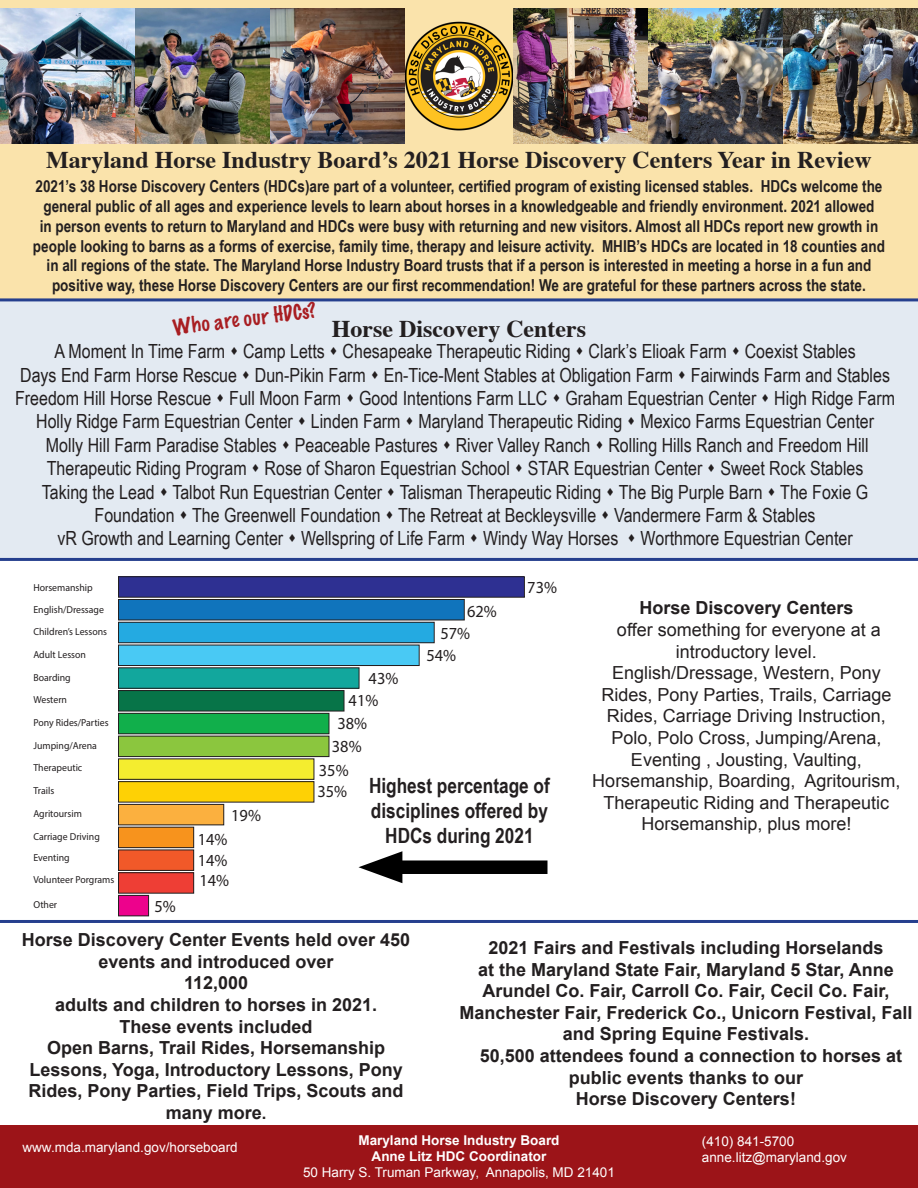
<style>
.page{position:relative;width:918px;height:1188px;background:#fff}
.page>*{position:absolute;margin:0;border:0;box-sizing:border-box;transform-origin:0 0}
.t1{font:700 24px "Times";color:#231f20}
.t2{font:700 21px/25.2px "Arial Narrow";color:#231f20;text-align:center}
.t3{font:19.5px/23.4px "Arial Narrow";color:#231f20;text-align:center}
.t4{font:100 19.5px "Marker Felt";color:#a81e22}
.t5{font:700 18px/21.6px "Arial";color:#231f20;text-align:center}
.t6{font:18px/21.6px "Arial";color:#231f20;text-align:center}
.t7{font:16.95px/20.5px "Myriad Pro";color:#231f20;text-align:justify}
.t8{font:700 16.5px/19.8px "Arial Narrow";color:#231f20;text-align:center}
.t9{font:13.5px "Arial";color:#fff}
.t10{font:700 13.5px "Arial";color:#fff}
.t11{font:10.2px/22px "Myriad Pro";color:#231f20}
.s1{font-size:16.5px}
</style>
<div class="page">
<div style="left:0;top:301px;width:918px;height:258px;background:#e3eaf2"></div>
<div style="left:0;top:0;width:918px;height:299px;background:#fae3ab"></div>
<div style="left:0;top:1126px;width:918px;height:62px;background:#9c1418"></div>
<div style="left:119px;top:895px;width:30px;height:21px;background:#ed028c"></div>
<div style="left:118px;top:895px;width:31px;height:21px;border:1px solid #231f20"></div>
<div style="left:119px;top:873px;width:75px;height:20px;background:#ee3e35"></div>
<div style="left:118px;top:872px;width:76px;height:21px;border:1px solid #231f20"></div>
<div style="left:119px;top:850px;width:75px;height:20px;background:#f15929"></div>
<div style="left:118px;top:850px;width:76px;height:21px;border:1px solid #231f20"></div>
<div style="left:119px;top:827px;width:75px;height:21px;background:#f7931d"></div>
<div style="left:118px;top:827px;width:76px;height:21px;border:1px solid #231f20"></div>
<div style="left:119px;top:804px;width:105px;height:21px;background:#fbb03f"></div>
<div style="left:118px;top:804px;width:106px;height:21px;border:1px solid #231f20"></div>
<div style="left:119px;top:782px;width:195px;height:20px;background:#fed105"></div>
<div style="left:118px;top:781px;width:196px;height:21px;border:1px solid #231f20"></div>
<div style="left:119px;top:759px;width:195px;height:20px;background:#f4ed2f"></div>
<div style="left:118px;top:759px;width:196px;height:21px;border:1px solid #231f20"></div>
<div style="left:119px;top:736px;width:210px;height:21px;background:#8bc63e"></div>
<div style="left:118px;top:736px;width:211px;height:21px;border:1px solid #231f20"></div>
<div style="left:119px;top:713px;width:210px;height:21px;background:#11af4b"></div>
<div style="left:118px;top:713px;width:211px;height:21px;border:1px solid #231f20"></div>
<div style="left:119px;top:691px;width:225px;height:20px;background:#077448"></div>
<div style="left:118px;top:690px;width:226px;height:21px;border:1px solid #231f20"></div>
<div style="left:119px;top:668px;width:240px;height:20px;background:#12a79d"></div>
<div style="left:119px;top:645px;width:300px;height:21px;background:#49c9f4"></div>
<div style="left:118px;top:645px;width:301px;height:21px;border:1px solid #231f20"></div>
<div style="left:119px;top:622px;width:315px;height:21px;background:#24aae1"></div>
<div style="left:118px;top:622px;width:316px;height:21px;border:1px solid #231f20"></div>
<div style="left:119px;top:599px;width:345px;height:21px;background:#1074bc"></div>
<div style="left:118px;top:599px;width:347px;height:21px;border:1px solid #231f20"></div>
<div style="left:119px;top:577px;width:405px;height:20px;background:#2e3092"></div>
<img style="left:405px;top:21px;width:108px;height:110px">
<img style="left:513px;top:8px;width:405px;height:135px">
<img style="left:0;top:8px;width:405px;height:135px">
<div style="left:384px;top:860px;width:164px;height:14px;background:#000"></div>
<svg style="left:358px;top:851px;width:44px;height:32px"></svg>
<hr style="left:0;top:920px;width:918px;height:3px;background:#253f8e">
<hr style="left:0;top:558px;width:918px;height:3px;background:#253f8e">
<hr style="left:0;top:298px;width:918px;height:3px;background:#253f8e">
<p class="t1" style="left:46px;top:137px;width:827px">Maryland Horse Industry Board’s 2021 Horse Discovery Centers Year in Review</p>
<p class="t8" style="left:33px;top:176px;width:854px">2021’s 38 Horse Discovery Centers (HDCs)are part of a volunteer, certified program of existing licensed stables. HDCs welcome the general public of all ages and experience levels to learn about horses in a knowledgeable and friendly environment. 2021 allowed<br>in person events to return to Maryland and HDCs were busy with returning and new visitors. Almost all HDCs report new growth in people looking to barns as a forms of exercise, family time, therapy and leisure activity. MHIB’s HDCs are located in 18 counties and in all regions of the state. The Maryland Horse Industry Board trusts that if a person is interested in meeting a horse in a fun and positive way, these Horse Discovery Centers are our first recommendation! We are grateful for these partners across the state.</p>
<p class="t4" style="left:171px;top:312px;width:146px;rotate:-7deg">Who are our HDCs?</p>
<p class="t1" style="left:332px;top:306px;width:256px">Horse Discovery Centers</p>
<p class="t3" style="left:54px;top:339px;width:803px">A Moment In Time Farm ▲ Camp Letts ▲ Chesapeake Therapeutic Riding ▲ Clark’s Elioak Farm ▲ Coexist Stables</p>
<p class="t3" style="left:15px;top:362px;width:881px">Days End Farm Horse Rescue ▲ Dun-Pikin Farm ▲ En-Tice-Ment Stables at Obligation Farm ▲ Fairwinds Farm and Stables<br>Freedom Hill Horse Rescue ▲ Full Moon Farm ▲ Good Intentions Farm LLC ▲ Graham Equestrian Center ▲ High Ridge Farm<br>Holly Ridge Farm Equestrian Center ▲ Linden Farm ▲ Maryland Therapeutic Riding ▲ Mexico Farms Equestrian Center</p>
<p class="t3" style="left:46px;top:432px;width:824px;text-align:left">Molly Hill Farm Paradise Stables ▲ Peaceable Pastures ▲ River Valley Ranch ▲ Rolling Hills Ranch and Freedom Hill<br>Therapeutic Riding Program ▲ Rose of Sharon Equestrian School ▲ STAR Equestrian Center ▲ Sweet Rock Stables</p>
<p class="t3" style="left:42px;top:479px;width:828px">Taking the Lead ▲ Talbot Run Equestrian Center ▲ Talisman Therapeutic Riding ▲ The Big Purple Barn ▲ The Foxie G<br>Foundation ▲ The Greenwell Foundation ▲ The Retreat at Beckleysville ▲ Vandermere Farm &amp; Stables</p>
<p class="t3" style="left:57px;top:526px;width:797px">vR Growth and Learning Center ▲ Wellspring of Life Farm ▲ Windy Way Horses ▲ Worthmore Equestrian Center</p>
<p class="t11" style="left:33px;top:577px;width:75px">Horsemanship<br>English/Dressage<br>Children’s Lessons<br>Adult Lesson</p>
<p class="t11" style="left:33px;top:666px;width:39px">Boarding<br>Western</p>
<p class="t11" style="left:33px;top:711px;width:77px">Pony Rides/Parties</p>
<p class="t11" style="left:33px;top:734px;width:65px">Jumping/Arena<br>Therapeutic</p>
<p class="t11" style="left:33px;top:779px;width:22px">Trails</p>
<p class="t11" style="left:33px;top:802px;width:50px">Agritoursim</p>
<p class="t11" style="left:33px;top:826px;width:68px;line-height:21px">Carriage Driving<br>Eventing</p>
<p class="t11" style="left:33px;top:869px;width:82px">Volunteer Porgrams</p>
<p class="t11" style="left:33px;top:893px;width:25px">Other</p>
<p class="t7" style="left:527px;top:577px;width:31px">73%</p>
<p class="t5" style="left:639px;top:598px;width:216px">Horse Discovery Centers</p>
<p class="t6" style="left:617px;top:619px;width:265px">offer something for everyone at a introductory level.</p>
<p class="t6" style="left:592px;top:662px;width:310px">English/Dressage, Western, Pony Rides, Pony Parties, Trails, Carriage Rides, Carriage Driving Instruction, Polo, Polo Cross, Jumping/Arena, Eventing , Jousting, Vaulting, Horsemanship, Boarding, Agritourism, Therapeutic Riding and Therapeutic Horsemanship, plus more!</p>
<p class="t7" style="left:467px;top:600px;width:31px">62%</p>
<p class="t7" style="left:440px;top:622px;width:31px">57%</p>
<p class="t7" style="left:426px;top:645px;width:31px">54%</p>
<p class="t7" style="left:369px;top:667px;width:31px">43%</p>
<p class="t7" style="left:349px;top:690px;width:31px">41%</p>
<p class="t7" style="left:337px;top:713px;width:31px">38%</p>
<p class="t7" style="left:332px;top:735px;width:31px">38%</p>
<p class="t7" style="left:319px;top:759px;width:31px">35%</p>
<p class="t7" style="left:317px;top:781px;width:31px">35%</p>
<p class="t2" style="left:369px;top:772px;width:182px">Highest percentage of disciplines offered by<br>HDCs during 2021</p>
<p class="t7" style="left:231px;top:805px;width:31px">19%</p>
<p class="t7" style="left:198px;top:829px;width:33px">14% 14% 14%</p>
<p class="t7" style="left:154px;top:896px;width:23px">5%</p>
<p class="t5" style="left:22px;top:930px;width:390px">Horse Discovery Center Events held over 450 events and introduced over</p>
<p class="t5" style="left:184px;top:973px;width:66px">112,000</p>
<p class="t5" style="left:55px;top:994px;width:324px">adults and children to horses in 2021.</p>
<p class="t5" style="left:120px;top:1016px;width:195px">These events included</p>
<p class="t5" style="left:29px;top:1038px;width:377px">Open Barns, Trail Rides, Horsemanship Lessons, Yoga, Introductory Lessons, Pony Rides, Pony Parties, Field Trips, Scouts and many more<span class="s1">.</span></p>
<p class="t5" style="left:488px;top:938px;width:397px">2021 Fairs and Festivals including Horselands</p>
<p class="t5" style="left:459px;top:959px;width:455px">at the Maryland State Fair, Maryland 5 Star, Anne<br>Arundel Co. Fair, Carroll Co. Fair, Cecil Co. Fair,<br>Manchester Fair, Frederick Co., Unicorn Festival, Fall</p>
<p class="t5" style="left:563px;top:1024px;width:248px">and Spring Equine Festivals.</p>
<p class="t5" style="left:480px;top:1046px;width:424px">50,500 attendees found a connection to horses at public events thanks to our</p>
<p class="t5" style="left:576px;top:1089px;width:222px">Horse Discovery Centers!</p>
<p class="t9" style="left:22px;top:1138px;width:217px">www.mda.maryland.gov/horseboard</p>
<p class="t10" style="left:358px;top:1131px;width:203px">Maryland Horse Industry Board</p>
<p class="t10" style="left:372px;top:1147px;width:176px">Anne Litz HDC Coordinator</p>
<p class="t9" style="left:303px;top:1163px;width:313px">50 Harry S. Truman Parkway, Annapolis, MD 21401</p>
<p class="t9" style="left:702px;top:1133px;width:94px">(410) 841-5700</p>
<p class="t9" style="left:702px;top:1149px;width:147px">anne.litz@maryland.gov</p>
</div>
